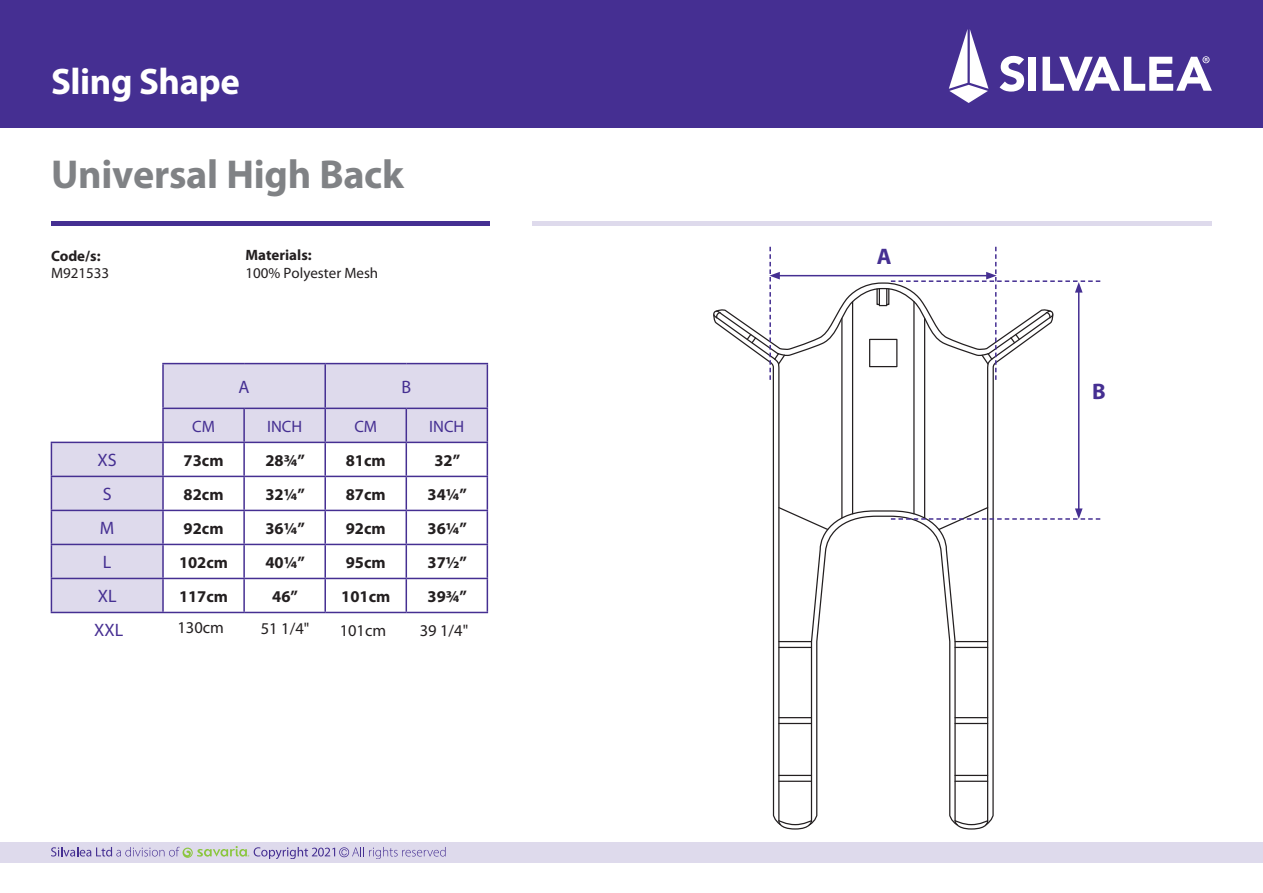
<style>
.page{position:relative;width:1263px;height:893px;background:#fff}
.page>*{position:absolute;margin:0;border:0;box-sizing:border-box;transform-origin:0 0}
.t1{font:700 40.5px "Myriad Pro";letter-spacing:-.005em;color:#808285}
.t2{font:700 37.05px "Myriad Pro";letter-spacing:-.01em;color:#fff}
.t3{font:700 22.5px "Myriad Pro";color:#452f92}
.t4{font:18px "Myriad Pro";color:#452f92}
.t5{font:18px "Myriad Pro";color:#472f92}
.t6{font:700 16.5px "Myriad Pro";color:#231f20}
.t7{font:16.5px "Myriad Pro";color:#231f20}
.t8{font:16.5px "Myriad Pro";color:#452f92}
.t9{font:15px "Myriad Pro";color:#231f20}
.t10{font:700 15px "Myriad Pro";color:#231f20}
</style>
<div class="page">
<div style="left:0;top:0;width:1263px;height:128px;background:#452f92"></div>
<div style="left:0;top:842px;width:1263px;height:20px;background:#dedaec"></div>
<hr style="left:51px;top:221px;width:439px;height:4px;background:#452f92">
<hr style="left:532px;top:221px;width:680px;height:4px;background:#dedaec">
<svg style="left:949px;top:29px;width:39px;height:74px"></svg>
<svg style="left:999px;top:56px;width:25px;height:36px"></svg>
<div style="left:1029px;top:57px;width:7px;height:34px;background:#fff"></div>
<svg style="left:1042px;top:56px;width:170px;height:35px"></svg>
<svg style="left:51px;top:846px;width:395px;height:12px"></svg>
<svg style="left:713px;top:247px;width:387px;height:579px"></svg>
<svg style="left:51px;top:364px;width:436px;height:248px"></svg>
<hr style="left:162px;top:364px;width:2px;height:44px;background:#452f92">
<hr style="left:162px;top:363px;width:82px;height:1px;background:#452f92">
<hr style="left:244px;top:363px;width:81px;height:1px;background:#452f92">
<hr style="left:324px;top:364px;width:2px;height:44px;background:#452f92">
<hr style="left:325px;top:363px;width:81px;height:1px;background:#452f92">
<hr style="left:406px;top:363px;width:82px;height:1px;background:#452f92">
<hr style="left:487px;top:364px;width:1px;height:44px;background:#452f92">
<hr style="left:162px;top:409px;width:2px;height:33px;background:#452f92">
<hr style="left:162px;top:408px;width:82px;height:1px;background:#452f92">
<hr style="left:243px;top:409px;width:2px;height:33px;background:#452f92">
<hr style="left:244px;top:408px;width:81px;height:1px;background:#452f92">
<hr style="left:324px;top:409px;width:2px;height:33px;background:#452f92">
<hr style="left:325px;top:408px;width:81px;height:1px;background:#452f92">
<hr style="left:405px;top:409px;width:2px;height:33px;background:#452f92">
<hr style="left:406px;top:408px;width:82px;height:1px;background:#452f92">
<hr style="left:487px;top:409px;width:1px;height:33px;background:#452f92">
<hr style="left:163px;top:612px;width:81px;height:1px;background:#452f92">
<hr style="left:244px;top:612px;width:81px;height:1px;background:#452f92">
<hr style="left:325px;top:612px;width:81px;height:1px;background:#452f92">
<hr style="left:406px;top:612px;width:82px;height:1px;background:#452f92">
<hr style="left:51px;top:443px;width:1px;height:33px;background:#452f92">
<hr style="left:51px;top:442px;width:112px;height:1px;background:#452f92">
<hr style="left:162px;top:443px;width:2px;height:33px;background:#452f92">
<hr style="left:163px;top:442px;width:81px;height:1px;background:#452f92">
<hr style="left:243px;top:443px;width:2px;height:33px;background:#452f92">
<hr style="left:244px;top:442px;width:81px;height:1px;background:#452f92">
<hr style="left:324px;top:443px;width:2px;height:33px;background:#452f92">
<hr style="left:325px;top:442px;width:81px;height:1px;background:#452f92">
<hr style="left:405px;top:443px;width:2px;height:33px;background:#452f92">
<hr style="left:406px;top:442px;width:82px;height:1px;background:#452f92">
<hr style="left:487px;top:443px;width:1px;height:33px;background:#452f92">
<hr style="left:51px;top:477px;width:1px;height:33px;background:#452f92">
<hr style="left:51px;top:476px;width:112px;height:1px;background:#452f92">
<hr style="left:162px;top:477px;width:2px;height:33px;background:#452f92">
<hr style="left:163px;top:476px;width:81px;height:1px;background:#452f92">
<hr style="left:243px;top:477px;width:2px;height:33px;background:#452f92">
<hr style="left:244px;top:476px;width:81px;height:1px;background:#452f92">
<hr style="left:324px;top:477px;width:2px;height:33px;background:#452f92">
<hr style="left:325px;top:476px;width:81px;height:1px;background:#452f92">
<hr style="left:405px;top:477px;width:2px;height:33px;background:#452f92">
<hr style="left:406px;top:476px;width:82px;height:1px;background:#452f92">
<hr style="left:487px;top:477px;width:1px;height:33px;background:#452f92">
<hr style="left:51px;top:511px;width:1px;height:33px;background:#452f92">
<hr style="left:51px;top:510px;width:112px;height:1px;background:#452f92">
<hr style="left:162px;top:511px;width:2px;height:33px;background:#452f92">
<hr style="left:163px;top:510px;width:81px;height:1px;background:#452f92">
<hr style="left:243px;top:511px;width:2px;height:33px;background:#452f92">
<hr style="left:244px;top:510px;width:81px;height:1px;background:#452f92">
<hr style="left:324px;top:511px;width:2px;height:33px;background:#452f92">
<hr style="left:325px;top:510px;width:81px;height:1px;background:#452f92">
<hr style="left:405px;top:511px;width:2px;height:33px;background:#452f92">
<hr style="left:406px;top:510px;width:82px;height:1px;background:#452f92">
<hr style="left:487px;top:511px;width:1px;height:33px;background:#452f92">
<hr style="left:51px;top:545px;width:1px;height:33px;background:#452f92">
<hr style="left:51px;top:544px;width:112px;height:1px;background:#452f92">
<hr style="left:162px;top:545px;width:2px;height:33px;background:#452f92">
<hr style="left:163px;top:544px;width:81px;height:1px;background:#452f92">
<hr style="left:243px;top:545px;width:2px;height:33px;background:#452f92">
<hr style="left:244px;top:544px;width:81px;height:1px;background:#452f92">
<hr style="left:324px;top:545px;width:2px;height:33px;background:#452f92">
<hr style="left:325px;top:544px;width:81px;height:1px;background:#452f92">
<hr style="left:405px;top:545px;width:2px;height:33px;background:#452f92">
<hr style="left:406px;top:544px;width:82px;height:1px;background:#452f92">
<hr style="left:487px;top:545px;width:1px;height:33px;background:#452f92">
<hr style="left:51px;top:579px;width:1px;height:33px;background:#452f92">
<hr style="left:51px;top:578px;width:112px;height:1px;background:#452f92">
<hr style="left:162px;top:579px;width:2px;height:33px;background:#452f92">
<hr style="left:163px;top:578px;width:81px;height:1px;background:#452f92">
<hr style="left:243px;top:579px;width:2px;height:33px;background:#452f92">
<hr style="left:244px;top:578px;width:81px;height:1px;background:#452f92">
<hr style="left:325px;top:578px;width:81px;height:1px;background:#452f92">
<hr style="left:324px;top:579px;width:2px;height:33px;background:#452f92">
<hr style="left:405px;top:579px;width:2px;height:33px;background:#452f92">
<hr style="left:406px;top:578px;width:82px;height:1px;background:#452f92">
<hr style="left:487px;top:579px;width:1px;height:33px;background:#452f92">
<hr style="left:51px;top:612px;width:112px;height:1px;background:#452f92">
<h2 class="t2" style="left:51px;top:67px;width:190px">Sling Shape</h2>
<h1 class="t1" style="left:51px;top:159px;width:354px">Universal High Back</h1>
<p class="t10" style="left:51px;top:250px;width:51px">Code/s:</p>
<p class="t9" style="left:51px;top:264px;width:60px">M921533</p>
<p class="t10" style="left:245px;top:250px;width:68px">Materials:</p>
<p class="t9" style="left:245px;top:267px;width:134px">100% Polyester Mesh</p>
<p class="t4" style="left:239px;top:380px;width:13px">A</p>
<p class="t4" style="left:401px;top:380px;width:11px">B</p>
<p class="t8" style="left:192px;top:420px;width:24px">CM</p>
<p class="t8" style="left:267px;top:420px;width:37px">INCH</p>
<p class="t8" style="left:354px;top:420px;width:24px">CM</p>
<p class="t8" style="left:429px;top:420px;width:37px">INCH</p>
<p class="t4" style="left:98px;top:453px;width:21px">XS</p>
<p class="t6" style="left:184px;top:454px;width:41px">73cm</p>
<p class="t6" style="left:265px;top:454px;width:41px">28¾”</p>
<p class="t6" style="left:346px;top:454px;width:41px">81cm</p>
<p class="t6" style="left:434px;top:454px;width:27px">32”</p>
<p class="t4" style="left:103px;top:487px;width:10px">S</p>
<p class="t6" style="left:184px;top:488px;width:41px">82cm</p>
<p class="t6" style="left:265px;top:488px;width:41px">32¼”</p>
<p class="t6" style="left:346px;top:488px;width:41px">87cm</p>
<p class="t6" style="left:428px;top:488px;width:41px">34¼”</p>
<p class="t4" style="left:100px;top:521px;width:16px">M</p>
<p class="t6" style="left:184px;top:522px;width:41px">92cm</p>
<p class="t6" style="left:265px;top:522px;width:41px">36¼”</p>
<p class="t6" style="left:346px;top:522px;width:41px">92cm</p>
<p class="t6" style="left:428px;top:522px;width:41px">36¼”</p>
<p class="t4" style="left:103px;top:555px;width:10px">L</p>
<p class="t6" style="left:179px;top:556px;width:51px">102cm</p>
<p class="t6" style="left:265px;top:556px;width:41px">40¼”</p>
<p class="t6" style="left:346px;top:556px;width:41px">95cm</p>
<p class="t6" style="left:428px;top:556px;width:41px">37½”</p>
<p class="t4" style="left:98px;top:589px;width:20px">XL</p>
<p class="t6" style="left:179px;top:590px;width:51px">117cm</p>
<p class="t6" style="left:272px;top:590px;width:27px">46”</p>
<p class="t6" style="left:341px;top:590px;width:51px">101cm</p>
<p class="t6" style="left:428px;top:590px;width:41px">39¾”</p>
<p class="t5" style="left:94px;top:618px;width:31px">XXL</p>
<p class="t7" style="left:177px;top:618px;width:48px">130cm</p>
<p class="t7" style="left:261px;top:619px;width:50px">51 1/4"</p>
<p class="t7" style="left:340px;top:620px;width:48px">101cm</p>
<p class="t7" style="left:420px;top:620px;width:50px">39 1/4"</p>
<h3 class="t3" style="left:877px;top:248px;width:16px">A</h3>
<h3 class="t3" style="left:1092px;top:382px;width:15px">B</h3>
</div>
